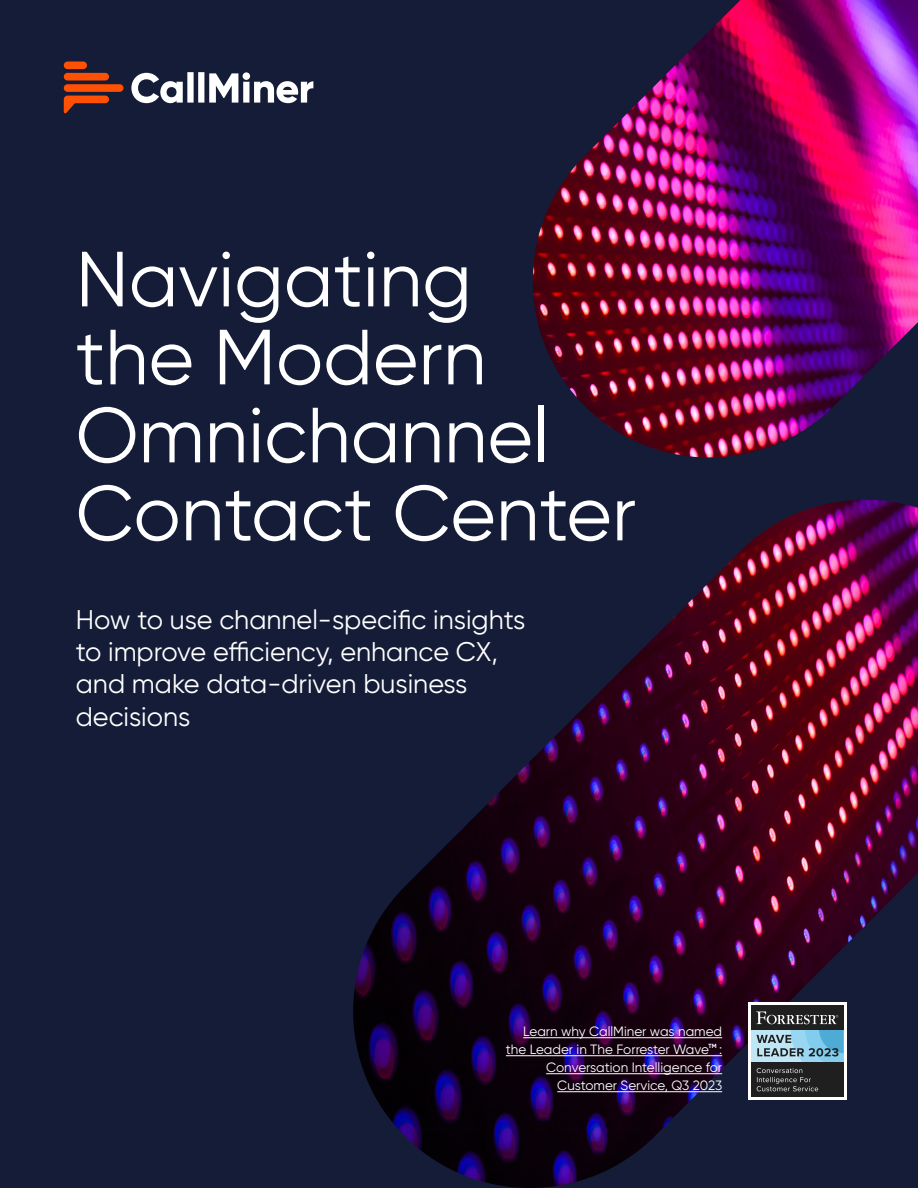
<style>
.page{position:relative;width:918px;height:1188px;background:#141c38}
.page>*{position:absolute;margin:0;border:0;box-sizing:border-box;transform-origin:0 0}
.TITLE_PAGE{font:78px/78px "Gilroy";color:#fff}
.TITLE_PAGE-2{font:27px/32.4px "Gilroy";color:#fff}
.H3-_BLUE_CHAPTER_-_N{font:13.5px/18px "Gilroy";color:#fff;text-align:right}
.H3-_BLUE_CHAPTER_-_N-2{font:700 6px "Gilroy";color:#fff}
</style>
<div class="page">
<img style="left:353px;top:0;width:565px;height:1188px">
<svg style="left:64px;top:61px;width:60px;height:53px"></svg>
<svg style="left:131px;top:72px;width:182px;height:31px"></svg>
<div style="left:748px;top:1002px;width:99px;height:97px;background:#fff"></div>
<div style="left:751px;top:1030px;width:93px;height:32px;background:#bfe6f5"></div>
<svg style="left:756px;top:1030px;width:88px;height:32px"></svg>
<div style="left:751px;top:1005px;width:93px;height:25px;background:#1f1f1f"></div>
<div style="left:751px;top:1062px;width:93px;height:34px;background:#1f1f1f"></div>
<svg style="left:756px;top:1011px;width:82px;height:13px"></svg>
<svg style="left:757px;top:1068px;width:61px;height:24px"></svg>
<hr style="left:523px;top:1037px;width:199px;height:1px;background:#fff">
<hr style="left:506px;top:1055px;width:216px;height:1px;background:#fff">
<hr style="left:546px;top:1073px;width:176px;height:1px;background:#fff">
<hr style="left:557px;top:1091px;width:165px;height:1px;background:#fff">
<p class="TITLE_PAGE" style="left:76px;top:239px;width:562px">Navigating<br>the Modern<br>Omnichannel<br>Contact Center</p>
<p class="TITLE_PAGE-2" style="left:76px;top:603px;width:451px">How to use channel-specific insights to improve efficiency, enhance CX, and make data-driven business decisions</p>
<p class="H3-_BLUE_CHAPTER_-_N" style="left:506px;top:1023px;width:218px">Learn why CallMiner was named the Leader in The Forrester Wave :<br>Conversation Intelligence for</p>
<p class="H3-_BLUE_CHAPTER_-_N" style="left:557px;top:1077px;width:166px">Customer Service, Q3 2023</p>
<p class="H3-_BLUE_CHAPTER_-_N-2" style="left:708px;top:1042px;width:10px">TM</p>
</div>
